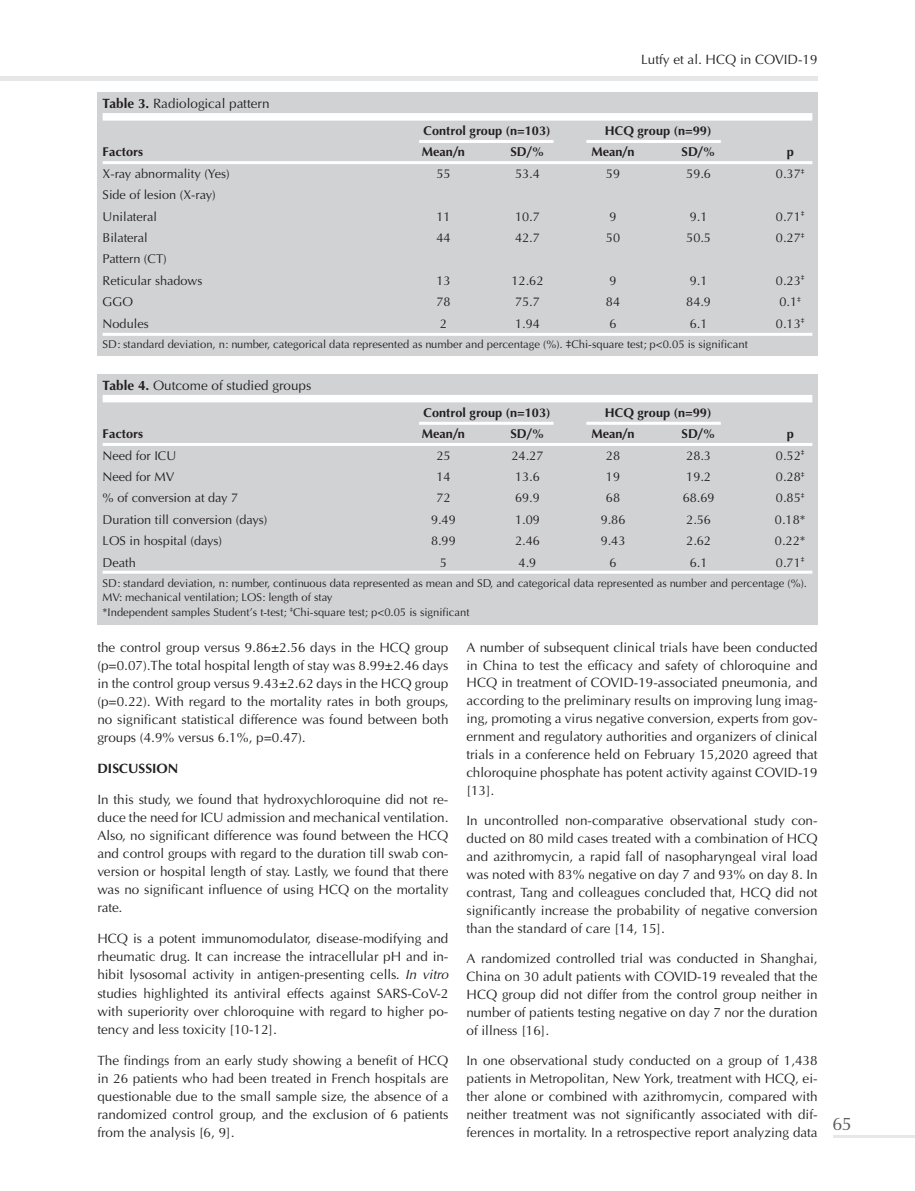
<style>
.page{position:relative;width:915px;height:1191px;background:#fff}
.page>*{position:absolute;margin:0;border:0;box-sizing:border-box;transform-origin:0 0}
.t1{font:18px "Optima Normal Tr";color:#57585a}
.t2{font:13.5px/17.9px "Optima Normal Tr";color:#231f20;text-align:justify}
.t3{font:13.5px "Optima Bold Tr";color:#231f20}
.t4{font:12.75px "Optima Normal Tr";color:#231f20}
.t5{font:12.75px "Optima Bold Tr";color:#231f20}
.t6{font:11.25px/14.2px "Optima Normal Tr";color:#231f20}
.s1{font-family:"Optima Bold Tr"}
.s2{font-family:"Optima Italic Tr"}
</style>
<div class="page">
<div style="left:97px;top:374px;width:720px;height:250px;background:#d1d2d4"></div>
<div style="left:103px;top:395px;width:709px;height:7px;background:#fff"></div>
<hr style="left:419px;top:422px;width:134px;height:3px;background:#fff">
<hr style="left:103px;top:570px;width:709px;height:3px;background:#fff">
<hr style="left:103px;top:443px;width:709px;height:3px;background:#fff">
<hr style="left:586px;top:422px;width:134px;height:3px;background:#fff">
<div style="left:97px;top:92px;width:720px;height:263px;background:#d1d2d4"></div>
<div style="left:103px;top:113px;width:709px;height:8px;background:#fff"></div>
<hr style="left:419px;top:140px;width:134px;height:3px;background:#fff">
<hr style="left:103px;top:333px;width:709px;height:3px;background:#fff">
<hr style="left:103px;top:161px;width:709px;height:3px;background:#fff">
<hr style="left:586px;top:140px;width:134px;height:3px;background:#fff">
<hr style="left:0;top:77px;width:817px;height:4px;background:#e6e7e9">
<hr style="left:833px;top:1135px;width:81px;height:3px;background:#e6e7e9">
<p class="t2" style="left:103px;top:95px;width:168px"><span class="s1">Table 3.</span> Radiological pattern</p>
<p class="t2" style="left:640px;top:51px;width:178px">Lutfy et al. HCQ in COVID-19</p>
<p class="t5" style="left:423px;top:123px;width:128px">Control group (n=103)</p>
<p class="t5" style="left:604px;top:123px;width:108px">HCQ group (n=99)</p>
<p class="t5" style="left:103px;top:144px;width:42px">Factors</p>
<p class="t5" style="left:421px;top:144px;width:45px">Mean/n</p>
<p class="t5" style="left:510px;top:144px;width:36px">SD/%</p>
<p class="t5" style="left:591px;top:144px;width:45px">Mean/n</p>
<p class="t5" style="left:681px;top:144px;width:36px">SD/%</p>
<p class="t5" style="left:786px;top:144px;width:9px">p</p>
<p class="t4" style="left:103px;top:166px;width:128px">X-ray abnormality (Yes)</p>
<p class="t4" style="left:436px;top:166px;width:16px">55</p>
<p class="t4" style="left:515px;top:166px;width:26px">53.4</p>
<p class="t4" style="left:605px;top:166px;width:16px">59</p>
<p class="t4" style="left:686px;top:166px;width:26px">59.6</p>
<p class="t4" style="left:775px;top:166px;width:30px">0.37<sup>‡</sup></p>
<p class="t4" style="left:103px;top:187px;width:114px">Side of lesion (X-ray)</p>
<p class="t4" style="left:103px;top:209px;width:56px">Unilateral</p>
<p class="t4" style="left:436px;top:209px;width:16px">11</p>
<p class="t4" style="left:515px;top:209px;width:26px">10.7</p>
<p class="t4" style="left:609px;top:209px;width:9px">9</p>
<p class="t4" style="left:689px;top:209px;width:19px">9.1</p>
<p class="t4" style="left:775px;top:209px;width:30px">0.71<sup>‡</sup></p>
<p class="t4" style="left:103px;top:230px;width:47px">Bilateral</p>
<p class="t4" style="left:436px;top:230px;width:16px">44</p>
<p class="t4" style="left:515px;top:230px;width:26px">42.7</p>
<p class="t4" style="left:605px;top:230px;width:16px">50</p>
<p class="t4" style="left:686px;top:230px;width:26px">50.5</p>
<p class="t4" style="left:775px;top:230px;width:30px">0.27<sup>‡</sup></p>
<p class="t4" style="left:103px;top:251px;width:66px">Pattern (CT)</p>
<p class="t4" style="left:103px;top:273px;width:101px">Reticular shadows</p>
<p class="t4" style="left:436px;top:273px;width:16px">13</p>
<p class="t4" style="left:511px;top:273px;width:33px">12.62</p>
<p class="t4" style="left:609px;top:273px;width:9px">9</p>
<p class="t4" style="left:689px;top:273px;width:19px">9.1</p>
<p class="t4" style="left:775px;top:273px;width:30px">0.23<sup>‡</sup></p>
<p class="t4" style="left:103px;top:294px;width:32px">GGO</p>
<p class="t4" style="left:436px;top:294px;width:16px">78</p>
<p class="t4" style="left:515px;top:294px;width:26px">75.7</p>
<p class="t4" style="left:605px;top:294px;width:16px">84</p>
<p class="t4" style="left:686px;top:294px;width:26px">84.9</p>
<p class="t4" style="left:779px;top:294px;width:23px">0.1<sup>‡</sup></p>
<p class="t4" style="left:103px;top:316px;width:48px">Nodules</p>
<p class="t4" style="left:439px;top:316px;width:9px">2</p>
<p class="t4" style="left:515px;top:316px;width:26px">1.94</p>
<p class="t4" style="left:609px;top:316px;width:9px">6</p>
<p class="t4" style="left:689px;top:316px;width:19px">6.1</p>
<p class="t4" style="left:775px;top:316px;width:30px">0.13<sup>‡</sup></p>
<p class="t6" style="left:103px;top:337px;width:646px">SD: standard deviation, n: number, categorical data represented as number and percentage (%). ‡Chi-square test; p&lt;0.05 is significant</p>
<p class="t2" style="left:103px;top:376px;width:210px"><span class="s1">Table 4.</span> Outcome of studied groups</p>
<p class="t5" style="left:423px;top:404px;width:128px">Control group (n=103)</p>
<p class="t5" style="left:604px;top:404px;width:108px">HCQ group (n=99)</p>
<p class="t5" style="left:103px;top:426px;width:42px">Factors</p>
<p class="t5" style="left:421px;top:426px;width:45px">Mean/n</p>
<p class="t5" style="left:510px;top:426px;width:36px">SD/%</p>
<p class="t5" style="left:591px;top:426px;width:45px">Mean/n</p>
<p class="t5" style="left:681px;top:426px;width:36px">SD/%</p>
<p class="t5" style="left:786px;top:426px;width:9px">p</p>
<p class="t4" style="left:103px;top:448px;width:75px">Need for ICU</p>
<p class="t4" style="left:436px;top:448px;width:16px">25</p>
<p class="t4" style="left:511px;top:448px;width:33px">24.27</p>
<p class="t4" style="left:605px;top:448px;width:16px">28</p>
<p class="t4" style="left:686px;top:448px;width:26px">28.3</p>
<p class="t4" style="left:775px;top:448px;width:30px">0.52<sup>‡</sup></p>
<p class="t4" style="left:103px;top:469px;width:73px">Need for MV</p>
<p class="t4" style="left:436px;top:469px;width:16px">14</p>
<p class="t4" style="left:515px;top:469px;width:26px">13.6</p>
<p class="t4" style="left:605px;top:469px;width:16px">19</p>
<p class="t4" style="left:686px;top:469px;width:26px">19.2</p>
<p class="t4" style="left:775px;top:469px;width:30px">0.28<sup>‡</sup></p>
<p class="t4" style="left:103px;top:490px;width:137px">% of conversion at day 7</p>
<p class="t4" style="left:436px;top:490px;width:16px">72</p>
<p class="t4" style="left:515px;top:490px;width:26px">69.9</p>
<p class="t4" style="left:605px;top:490px;width:16px">68</p>
<p class="t4" style="left:682px;top:490px;width:33px">68.69</p>
<p class="t4" style="left:775px;top:490px;width:30px">0.85<sup>‡</sup></p>
<p class="t4" style="left:103px;top:512px;width:166px">Duration till conversion (days)</p>
<p class="t4" style="left:431px;top:512px;width:26px">9.49</p>
<p class="t4" style="left:515px;top:512px;width:26px">1.09</p>
<p class="t4" style="left:600px;top:512px;width:26px">9.86</p>
<p class="t4" style="left:686px;top:512px;width:26px">2.56</p>
<p class="t4" style="left:774px;top:512px;width:32px">0.18*</p>
<p class="t4" style="left:103px;top:533px;width:121px">LOS in hospital (days)</p>
<p class="t4" style="left:431px;top:533px;width:26px">8.99</p>
<p class="t4" style="left:515px;top:533px;width:26px">2.46</p>
<p class="t4" style="left:600px;top:533px;width:26px">9.43</p>
<p class="t4" style="left:686px;top:533px;width:26px">2.62</p>
<p class="t4" style="left:774px;top:533px;width:32px">0.22*</p>
<p class="t4" style="left:103px;top:554px;width:35px">Death</p>
<p class="t4" style="left:439px;top:554px;width:9px">5</p>
<p class="t4" style="left:518px;top:554px;width:19px">4.9</p>
<p class="t4" style="left:609px;top:554px;width:9px">6</p>
<p class="t4" style="left:689px;top:554px;width:19px">6.1</p>
<p class="t4" style="left:775px;top:554px;width:30px">0.71<sup>‡</sup></p>
<p class="t6" style="left:103px;top:576px;width:705px">SD: standard deviation, n: number, continuous data represented as mean and SD, and categorical data represented as number and percentage (%).<br>MV: mechanical ventilation; LOS: length of stay<br>*Independent samples Student’s t-test; <sup>‡</sup>Chi-square test; p&lt;0.05 is significant</p>
<p class="t2" style="left:97px;top:638px;width:352px">the control group versus 9.86±2.56 days in the HCQ group (p=0.07).The total hospital length of stay was 8.99±2.46 days in the control group versus 9.43±2.62 days in the HCQ group (p=0.22). With regard to the mortality rates in both groups, no significant statistical difference was found between both groups (4.9% versus 6.1%, p=0.47).</p>
<p class="t3" style="left:97px;top:760px;width:82px">DISCUSSION</p>
<p class="t2" style="left:97px;top:790px;width:352px">In this study, we found that hydroxychloroquine did not re&shy;duce the need for ICU admission and mechanical ventilation.<br>Also, no significant difference was found between the HCQ and control groups with regard to the duration till swab con&shy;version or hospital length of stay. Lastly, we found that there was no significant influence of using HCQ on the mortality rate.</p>
<p class="t2" style="left:97px;top:929px;width:352px">HCQ is a potent immunomodulator, disease-modifying and rheumatic drug. It can increase the intracellular pH and in&shy;hibit lysosomal activity in antigen-presenting cells. <span class="s2">In vitro </span>studies highlighted its antiviral effects against SARS-CoV-2 with superiority over chloroquine with regard to higher po&shy;tency and less toxicity [10-12].</p>
<p class="t2" style="left:97px;top:1051px;width:352px">The findings from an early study showing a benefit of HCQ in 26 patients who had been treated in French hospitals are questionable due to the small sample size, the absence of a randomized control group, and the exclusion of 6 patients from the analysis [6, 9].</p>
<p class="t2" style="left:466px;top:638px;width:352px">A number of subsequent clinical trials have been conducted in China to test the efficacy and safety of chloroquine and HCQ in treatment of COVID-19-associated pneumonia, and according to the preliminary results on improving lung imag&shy;ing, promoting a virus negative conversion, experts from gov&shy;ernment and regulatory authorities and organizers of clinical trials in a conference held on February 15,2020 agreed that chloroquine phosphate has potent activity against COVID-19 [13].</p>
<p class="t2" style="left:466px;top:812px;width:352px">In uncontrolled non-comparative observational study con&shy;ducted on 80 mild cases treated with a combination of HCQ and azithromycin, a rapid fall of nasopharyngeal viral load was noted with 83% negative on day 7 and 93% on day 8. In contrast, Tang and colleagues concluded that, HCQ did not significantly increase the probability of negative conversion than the standard of care [14, 15].</p>
<p class="t2" style="left:466px;top:949px;width:352px">A randomized controlled trial was conducted in Shanghai, China on 30 adult patients with COVID-19 revealed that the HCQ group did not differ from the control group neither in number of patients testing negative on day 7 nor the duration of illness [16].</p>
<p class="t2" style="left:466px;top:1052px;width:352px">In one observational study conducted on a group of 1,438 patients in Metropolitan, New York, treatment with HCQ, ei&shy;ther alone or combined with azithromycin, compared with neither treatment was not significantly associated with dif&shy;ferences in mortality. In a retrospective report analyzing data</p>
<p class="t1" style="left:832px;top:1113px;width:21px">65</p>
</div>
